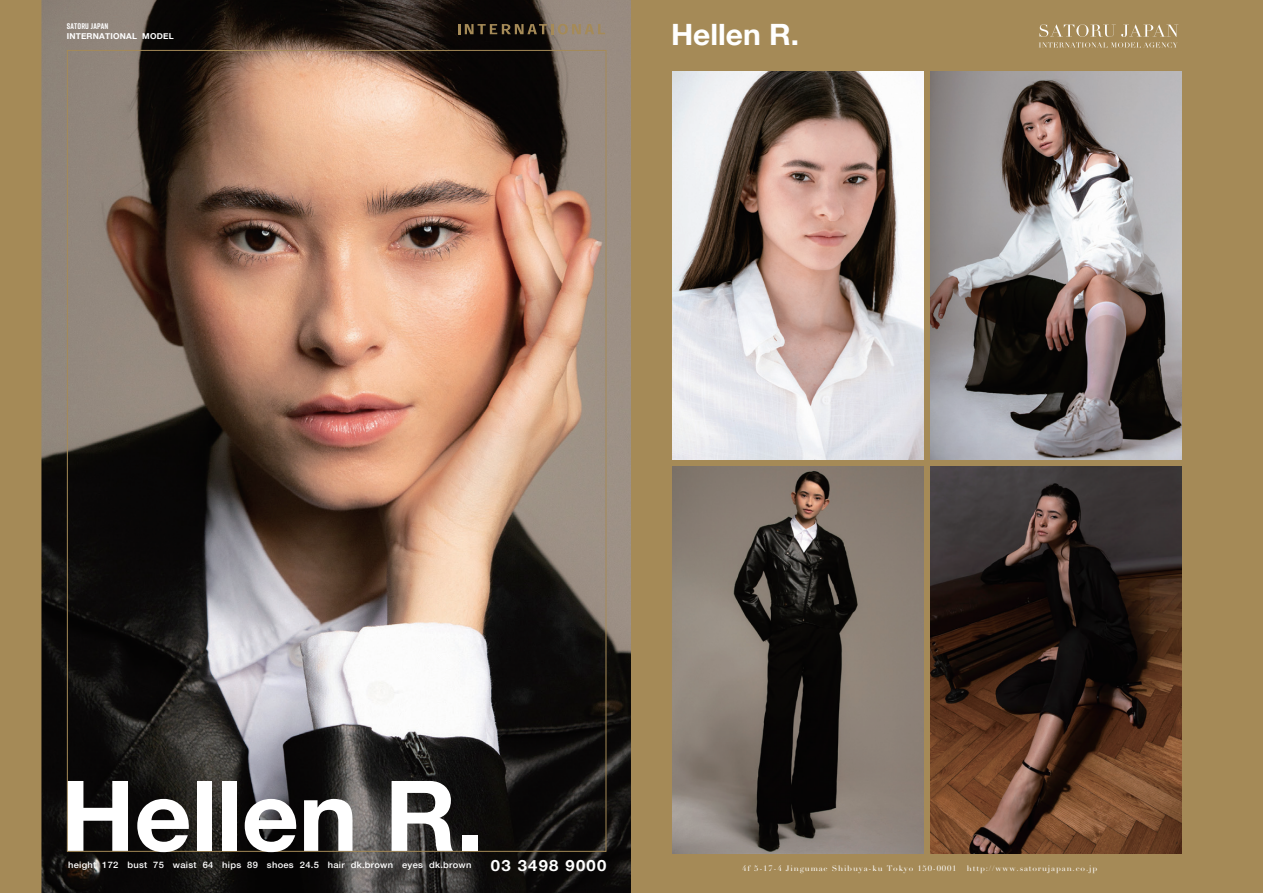
<style>
.page{position:relative;width:1263px;height:893px;background:#a58a57}
.page>*{position:absolute;margin:0;border:0;box-sizing:border-box;transform-origin:0 0}
.t1{font:700 97.95px "Helvetica Neue";letter-spacing:-.005em;color:#fff}
.t2{font:700 29.4px "Helvetica Neue";color:#fff}
.t3{font:700 15.45px "Helvetica Neue";letter-spacing:.075em;color:#fff;scale:1.08 1}
.t4{font:500 8.85px "Helvetica Neue";letter-spacing:.03em;color:#fff;scale:1.05 1}
.t5{font:700 8.1px "Helvetica Neue";letter-spacing:.025em;color:#fff}
.t6{font:700 8.1px "Rift";letter-spacing:.025em;color:#fff}
.t7{font:7.8px "Didot LH";letter-spacing:.1em;color:#fff;scale:1.08 1}
</style>
<div class="page">
<img style="left:41px;top:0;width:590px;height:893px">
<svg style="left:458px;top:24px;width:147px;height:10px"></svg>
<svg style="left:1039px;top:24px;width:139px;height:24px"></svg>
<img style="left:672px;top:72px;width:251px;height:387px">
<img style="left:672px;top:466px;width:251px;height:387px">
<img style="left:930px;top:72px;width:251px;height:387px">
<img style="left:930px;top:466px;width:251px;height:387px">
<p class="t6" style="left:67px;top:21px;width:43px">SATORU JAPAN</p>
<p class="t5" style="left:67px;top:30px;width:108px">INTERNATIONAL MODEL</p>
<h2 class="t2" style="left:671px;top:11px;width:130px">Hellen R.</h2>
<h1 class="t1" style="left:61px;top:739px;width:425px">Hellen R.</h1>
<p class="t4" style="left:68px;top:857px;width:386px">height 172 bust 75 waist 64 hips 89 shoes 24.5 hair dk.brown eyes dk.brown</p>
<h3 class="t3" style="left:491px;top:853px;width:108px">03 3498 9000</h3>
<p class="t7" style="left:742px;top:863px;width:200px">4f 5-17-4 Jingumae Shibuya-ku Tokyo 150-0001</p>
<p class="t7" style="left:967px;top:863px;width:122px">http://www.satorujapan.co.jp</p>
</div>
